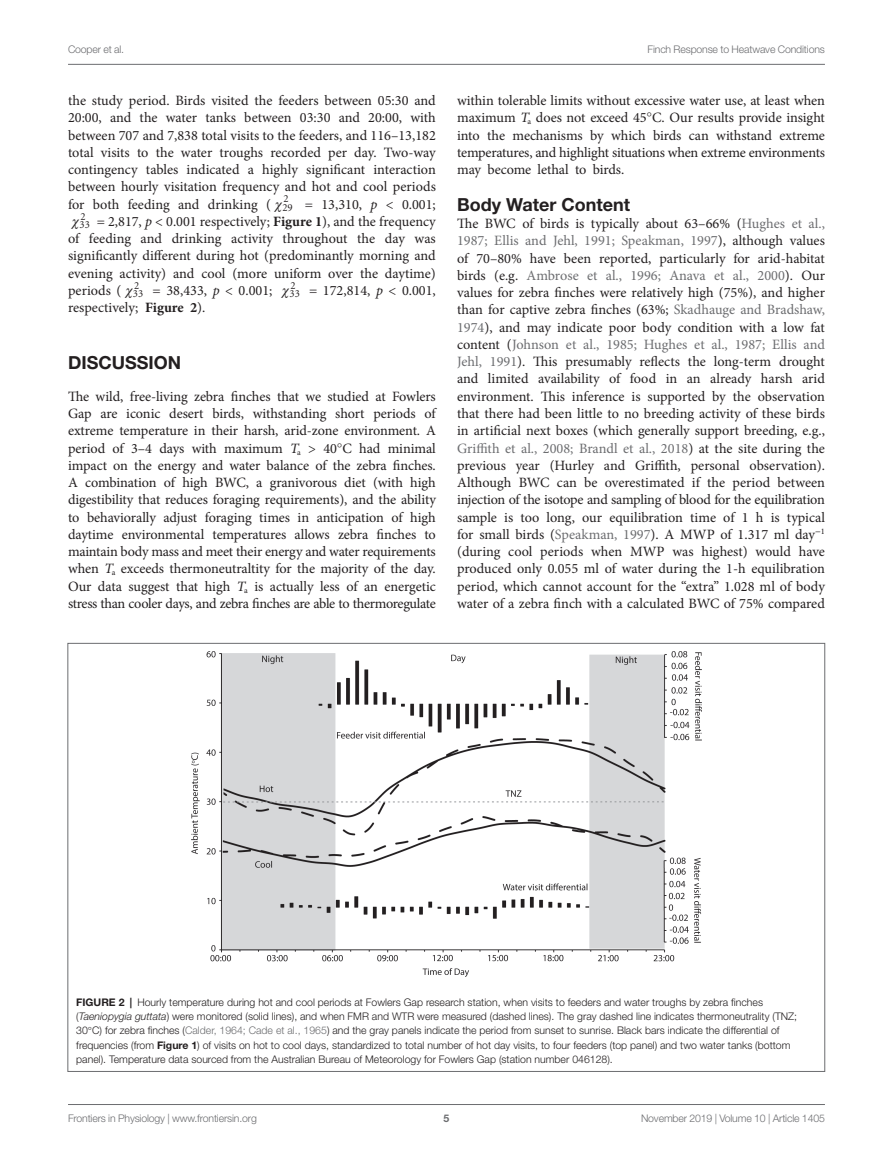
<style>
.page{position:relative;width:893px;height:1170px;background:#fff}
.page>*{position:absolute;margin:0;border:0;box-sizing:border-box;transform-origin:0 0}
.HEAD_2{font:700 18px "Helvetica Neue LT Std";color:#231f20}
.HEAD_1{font:700 18px "Helvetica Neue LT Std";color:#231f20}
.TEXT_FLUSH{font:14.25px/17.2px "Minion Pro";letter-spacing:-.015em;color:#231f20;text-align:justify}
.TEXT{font:14.25px/17.2px "Minion Pro";color:#231f20;text-align:justify}
.spi-math-img{font:10.8px "Minion";letter-spacing:.005em;color:#231f20}
.FIG_LEG{font:300 10.5px/14.2px "Helvetica Neue LT Std";color:#231f20}
.t1{font:300 10.5px "Helvetica Neue LT Std";letter-spacing:-.015em;color:#6c6d70}
.t2{font:700 10.5px "Helvetica Neue LT Std";color:#6c6d70}
.s1{font-style:italic}
.s2{font-weight:700}
.s3{font-family:"STIX General"}
.s4{color:#6c6d70}
.s5{font-family:"STIX General";font-weight:400}
</style>
<div class="page">
<hr style="left:68px;top:64px;width:757px;height:1px;background:#6c6d70">
<hr style="left:68px;top:1104px;width:757px;height:1px;background:#6c6d70">
<img style="left:191px;top:651px;width:510px;height:325px">
<p class="t1" style="left:68px;top:42px;width:58px">Cooper et al.</p>
<p class="t1" style="left:648px;top:42px;width:179px">Finch Response to Heatwave Conditions</p>
<p class="TEXT" style="left:68px;top:92px;width:369px">the study period. Birds visited the feeders between 05:30 and 20:00, and the water tanks between 03:30 and 20:00, with between 707 and 7,838 total visits to the feeders, and 116–13,182 total visits to the water troughs recorded per day. Two-way contingency tables indicated a highly significant interaction between hourly visitation frequency and hot and cool periods for both feeding and drinking (</p>
<p class="spi-math-img" style="left:283px;top:193px;width:7px">2</p>
<p class="TEXT" style="left:305px;top:195px;width:132px">= 13,310, <span class="s1">p</span> &lt; 0.001;</p>
<p class="spi-math-img" style="left:282px;top:202px;width:12px">29</p>
<p class="spi-math-img" style="left:81px;top:211px;width:7px">2</p>
<p class="TEXT" style="left:68px;top:213px;width:369px;text-indent:29px">= 2,817, <span class="s1">p</span> &lt; 0.001 respectively; <span class="s2">Figure 1</span>), and the frequency of feeding and drinking activity throughout the day was significantly different during hot (predominantly morning and evening activity) and cool (more uniform over the daytime) periods (</p>
<p class="spi-math-img" style="left:79px;top:219px;width:12px">33</p>
<p class="spi-math-img" style="left:134px;top:280px;width:7px">2</p>
<p class="spi-math-img" style="left:291px;top:280px;width:7px">2</p>
<p class="TEXT" style="left:153px;top:282px;width:121px">= 38,433, <span class="s1">p</span> &lt; 0.001;</p>
<p class="spi-math-img" style="left:289px;top:288px;width:12px">33</p>
<p class="TEXT" style="left:309px;top:282px;width:128px">= 172,814, <span class="s1">p</span> &lt; 0.001,</p>
<p class="spi-math-img" style="left:133px;top:288px;width:12px">33</p>
<p class="TEXT" style="left:68px;top:299px;width:139px">respectively; <span class="s2">Figure 2</span>).</p>
<p class="HEAD_1" style="left:68px;top:351px;width:115px">DISCUSSION</p>
<p class="TEXT_FLUSH" style="left:68px;top:387px;width:369px">The wild, free-living zebra finches that we studied at Fowlers Gap are iconic desert birds, withstanding short periods of extreme temperature in their harsh, arid-zone environment. A period of 3–4 days with maximum <span class="s1">T</span><sub>a</sub> &gt; 40<span class="s3">°</span>C had minimal impact on the energy and water balance of the zebra finches.<br>A combination of high BWC, a granivorous diet (with high digestibility that reduces foraging requirements), and the ability to behaviorally adjust foraging times in anticipation of high daytime environmental temperatures allows zebra finches to maintain body mass and meet their energy and water requirements when <span class="s1">T</span><sub>a</sub> exceeds thermoneutraltity for the majority of the day.<br>Our data suggest that high <span class="s1">T</span><sub>a</sub> is actually less of an energetic stress than cooler days, and zebra finches are able to thermoregulate</p>
<p class="TEXT_FLUSH" style="left:457px;top:92px;width:369px">within tolerable limits without excessive water use, at least when maximum <span class="s1">T</span><sub>a</sub> does not exceed 45<span class="s3">°</span>C. Our results provide insight into the mechanisms by which birds can withstand extreme temperatures, and highlight situations when extreme environments may become lethal to birds.</p>
<p class="HEAD_2" style="left:457px;top:193px;width:175px">Body Water Content</p>
<p class="TEXT_FLUSH" style="left:457px;top:215px;width:369px">The BWC of birds is typically about 63–66% (<span class="s4">Hughes et al., 1987; Ellis and Jehl, 1991; Speakman, 1997</span>), although values of 70–80% have been reported, particularly for arid-habitat birds (e.g. <span class="s4">Ambrose et al., 1996; Anava et al., 2000</span>). Our values for zebra finches were relatively high (75%), and higher than for captive zebra finches (63%; <span class="s4">Skadhauge and Bradshaw, 1974</span>), and may indicate poor body condition with a low fat content (<span class="s4">Johnson et al., 1985; Hughes et al., 1987; Ellis and Jehl, 1991</span>). This presumably reflects the long-term drought and limited availability of food in an already harsh arid environment. This inference is supported by the observation that there had been little to no breeding activity of these birds in artificial next boxes (which generally support breeding, e.g., <span class="s4">Griffith et al., 2008; Brandl et al., 2018</span>) at the site during the previous year (Hurley and Griffith, personal observation).<br>Although BWC can be overestimated if the period between injection of the isotope and sampling of blood for the equilibration sample is too long, our equilibration time of 1 h is typical for small birds (<span class="s4">Speakman, 1997</span>). A MWP of 1.317 ml day<sup>−</sup><sup>1 </sup>(during cool periods when MWP was highest) would have produced only 0.055 ml of water during the 1-h equilibration period, which cannot account for the “extra” 1.028 ml of body water of a zebra finch with a calculated BWC of 75% compared</p>
<p class="FIG_LEG" style="left:76px;top:994px;width:722px"><span class="s2">FIGURE 2 |</span> Hourly temperature during hot and cool periods at Fowlers Gap research station, when visits to feeders and water troughs by zebra finches (<span class="s1">Taeniopygia guttata</span>) were monitored (solid lines), and when FMR and WTR were measured (dashed lines). The gray dashed line indicates thermoneutrality (TNZ; 30<span class="s5">°</span>C) for zebra finches (<span class="s4">Calder, 1964; Cade et al., 1965</span>) and the gray panels indicate the period from sunset to sunrise. Black bars indicate the differential of frequencies (from <span class="s2">Figure 1</span>) of visits on hot to cool days, standardized to total number of hot day visits, to four feeders (top panel) and two water tanks (bottom panel). Temperature data sourced from the Australian Bureau of Meteorology for Fowlers Gap (station number 046128).</p>
<p class="t1" style="left:68px;top:1111px;width:190px">Frontiers in Physiology | www.frontiersin.org</p>
<p class="t2" style="left:444px;top:1111px;width:7px">5</p>
<p class="t1" style="left:641px;top:1111px;width:185px">November 2019 | Volume 10 | Article 1405</p>
</div>
